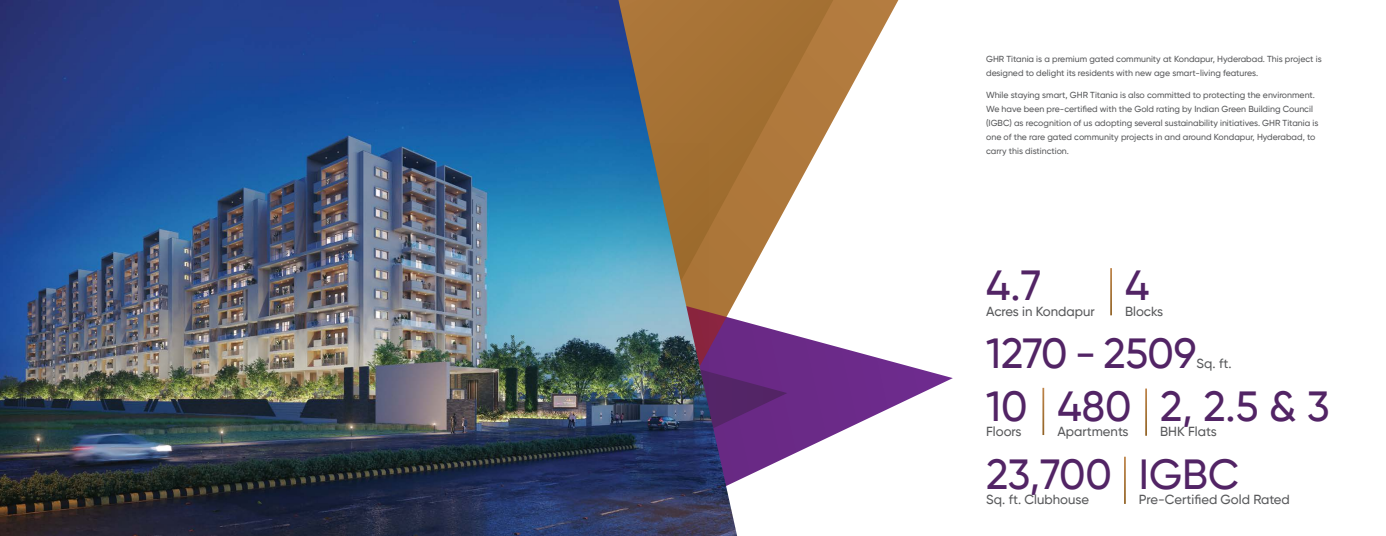
<style>
.page{position:relative;width:1386px;height:536px;background:#fff}
.page>*{position:absolute;margin:0;border:0;box-sizing:border-box;transform-origin:0 0}
.t1{font:500 42px "Gilroy";color:#522465}
.t2{font:500 13.12px "Gilroy";color:#58595b}
.t3{font:500 8.75px/14px "Gilroy";color:#58595b}
</style>
<div class="page">
<svg style="left:833px;top:0;width:65px;height:121px"></svg>
<svg style="left:737px;top:0;width:96px;height:174px;background:#ac793f"></svg>
<svg style="left:737px;top:174px;width:216px;height:283px"></svg>
<svg style="left:737px;top:235px;width:50px;height:246px"></svg>
<img style="left:0;top:0;width:737px;height:536px">
<p class="t3" style="left:986px;top:52px;width:337px">GHR Titania is a premium gated community at Kondapur, Hyderabad. This project is designed to delight its residents with new age smart-living features.</p>
<p class="t3" style="left:986px;top:88px;width:334px">While staying smart, GHR Titania is also committed to protecting the environment.<br>We have been pre-certified with the Gold rating by Indian Green Building Council (IGBC) as recognition of us adopting several sustainability initiatives. GHR Titania is one of the rare gated community projects in and around Kondapur, Hyderabad, to carry this distinction.</p>
<h1 class="t1" style="left:986px;top:259px;width:57px">4.7</h1>
<h2 class="t2" style="left:986px;top:303px;width:110px">Acres in Kondapur</h2>
<h1 class="t1" style="left:1125px;top:259px;width:26px">4</h1>
<h2 class="t2" style="left:1125px;top:303px;width:40px">Blocks</h2>
<h1 class="t1" style="left:986px;top:327px;width:212px">1270 - 2509</h1>
<h2 class="t2" style="left:1197px;top:355px;width:37px">Sq. ft.</h2>
<h1 class="t1" style="left:986px;top:380px;width:43px">10</h1>
<h2 class="t2" style="left:986px;top:423px;width:37px">Floors</h2>
<h1 class="t1" style="left:1057px;top:380px;width:76px">480</h1>
<h2 class="t2" style="left:1057px;top:423px;width:73px">Apartments</h2>
<h1 class="t1" style="left:986px;top:448px;width:127px">23,700</h1>
<h2 class="t2" style="left:986px;top:491px;width:104px">Sq. ft. Clubhouse</h2>
<h1 class="t1" style="left:1160px;top:380px;width:171px">2, 2.5 &amp; 3</h1>
<h2 class="t2" style="left:1160px;top:423px;width:58px">BHK Flats</h2>
<h1 class="t1" style="left:1139px;top:448px;width:102px">IGBC</h1>
<h2 class="t2" style="left:1139px;top:491px;width:152px">Pre-Certified Gold Rated</h2>
</div>
